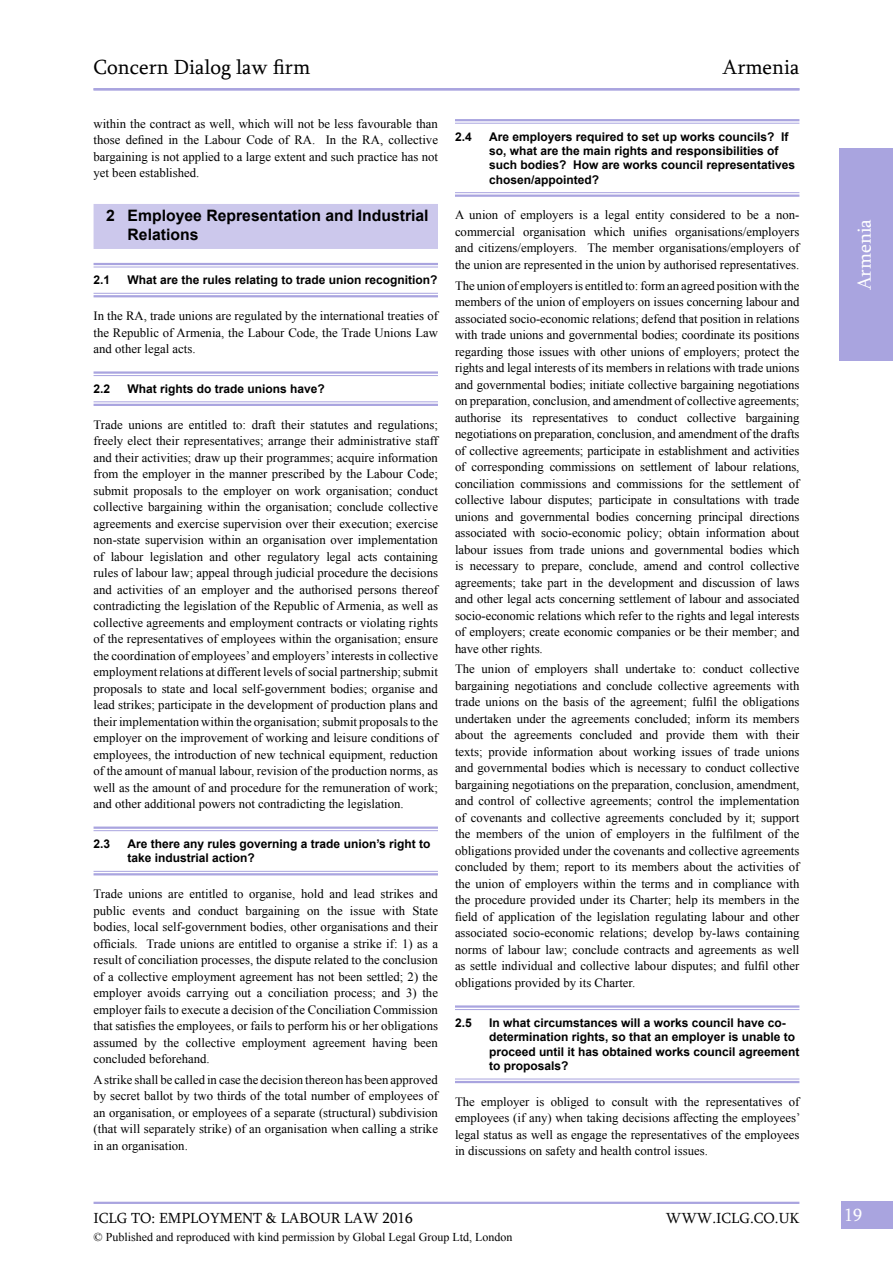
<style>
.page{position:relative;width:893px;height:1263px;background:#fff}
.page>*{position:absolute;margin:0;border:0;box-sizing:border-box;transform-origin:0 0}
.t1{font:21px "Sylfaen";color:#000}
.t2{font:19.5px "Sylfaen";color:#fff}
.t3{font:18px "Sylfaen";color:#fff}
.t4{font:700 15.75px/18.9px "Arial";color:#000}
.t5{font:15px "Sylfaen";color:#000}
.t6{font:12.75px/16.5px "Times New Roman";color:#000;text-align:justify}
.t7{font:700 12px/14.4px "Arial";color:#000}
.t8{font:12px "Times New Roman";color:#000}
</style>
<div class="page">
<div style="left:841px;top:1201px;width:52px;height:28px;background:#a9a4df"></div>
<hr style="left:94px;top:1202px;width:705px;height:2px;background:#a9a4df">
<div style="left:840px;top:148px;width:53px;height:213px;background:#a9a4df"></div>
<hr style="left:455px;top:119px;width:344px;height:2px;background:#a9a4df">
<hr style="left:455px;top:123px;width:344px;height:1px;background:#a9a4df">
<hr style="left:455px;top:192px;width:344px;height:1px;background:#a9a4df">
<hr style="left:455px;top:195px;width:344px;height:2px;background:#a9a4df">
<hr style="left:455px;top:1005px;width:344px;height:3px;background:#a9a4df">
<hr style="left:455px;top:1009px;width:344px;height:1px;background:#a9a4df">
<hr style="left:455px;top:1079px;width:344px;height:1px;background:#a9a4df">
<hr style="left:455px;top:1081px;width:344px;height:2px;background:#a9a4df">
<div style="left:94px;top:204px;width:344px;height:45px;background:#ccc8ec"></div>
<hr style="left:94px;top:263px;width:344px;height:2px;background:#a9a4df">
<hr style="left:94px;top:267px;width:344px;height:1px;background:#a9a4df">
<hr style="left:94px;top:293px;width:344px;height:1px;background:#a9a4df">
<hr style="left:94px;top:295px;width:344px;height:2px;background:#a9a4df">
<hr style="left:94px;top:371px;width:344px;height:3px;background:#a9a4df">
<hr style="left:94px;top:375px;width:344px;height:1px;background:#a9a4df">
<hr style="left:94px;top:401px;width:344px;height:1px;background:#a9a4df">
<hr style="left:94px;top:404px;width:344px;height:2px;background:#a9a4df">
<hr style="left:94px;top:826px;width:344px;height:3px;background:#a9a4df">
<hr style="left:94px;top:830px;width:344px;height:1px;background:#a9a4df">
<hr style="left:94px;top:871px;width:344px;height:1px;background:#a9a4df">
<hr style="left:94px;top:873px;width:344px;height:2px;background:#a9a4df">
<hr style="left:94px;top:88px;width:705px;height:2px;background:#a9a4df">
<h1 class="t1" style="left:94px;top:53px;width:218px">Concern Dialog law firm</h1>
<h1 class="t1" style="left:722px;top:53px;width:79px">Armenia</h1>
<p class="t6" style="left:94px;top:115px;width:346px">within the contract as well, which will not be less favourable than those defined in the Labour Code of RA. In the RA, collective bargaining is not applied to a large extent and such practice has not yet been established.</p>
<p class="t4" style="left:128px;top:207px;width:303px;text-indent:-21px">2 Employee Representation and Industrial<br>Relations</p>
<p class="t7" style="left:94px;top:273px;width:18px">2.1</p>
<p class="t7" style="left:128px;top:273px;width:312px">What are the rules relating to trade union recognition?</p>
<p class="t6" style="left:94px;top:307px;width:346px">In the RA, trade unions are regulated by the international treaties of the Republic of Armenia, the Labour Code, the Trade Unions Law and other legal acts.</p>
<p class="t7" style="left:94px;top:382px;width:18px">2.2</p>
<p class="t7" style="left:128px;top:382px;width:199px">What rights do trade unions have?</p>
<p class="t6" style="left:94px;top:416px;width:346px">Trade unions are entitled to: draft their statutes and regulations; freely elect their representatives; arrange their administrative staff and their activities; draw up their programmes; acquire information from the employer in the manner prescribed by the Labour Code; submit proposals to the employer on work organisation; conduct collective bargaining within the organisation; conclude collective agreements and exercise supervision over their execution; exercise non-state supervision within an organisation over implementation of labour legislation and other regulatory legal acts containing rules of labour law; appeal through judicial procedure the decisions and activities of an employer and the authorised persons thereof contradicting the legislation of the Republic of Armenia, as well as collective agreements and employment contracts or violating rights of the representatives of employees within the organisation; ensure the coordination of employees’ and employers’ interests in collective employment relations at different levels of social partnership; submit proposals to state and local self-government bodies; organise and lead strikes; participate in the development of production plans and their implementation within the organisation; submit proposals to the employer on the improvement of working and leisure conditions of employees, the introduction of new technical equipment, reduction of the amount of manual labour, revision of the production norms, as well as the amount of and procedure for the remuneration of work; and other additional powers not contradicting the legislation.</p>
<p class="t7" style="left:94px;top:837px;width:18px">2.3</p>
<p class="t7" style="left:128px;top:837px;width:304px">Are there any rules governing a trade union’s right to take industrial action?</p>
<p class="t6" style="left:94px;top:885px;width:346px">Trade unions are entitled to organise, hold and lead strikes and public events and conduct bargaining on the issue with State bodies, local self-government bodies, other organisations and their officials. Trade unions are entitled to organise a strike if: 1) as a result of conciliation processes, the dispute related to the conclusion of a collective employment agreement has not been settled; 2) the employer avoids carrying out a conciliation process; and 3) the employer fails to execute a decision of the Conciliation Commission that satisfies the employees, or fails to perform his or her obligations assumed by the collective employment agreement having been concluded beforehand.</p>
<p class="t6" style="left:94px;top:1071px;width:346px">A strike shall be called in case the decision thereon has been approved by secret ballot by two thirds of the total number of employees of an organisation, or employees of a separate (structural) subdivision (that will separately strike) of an organisation when calling a strike in an organisation.</p>
<p class="t7" style="left:455px;top:130px;width:18px">2.4</p>
<p class="t7" style="left:489px;top:130px;width:308px">Are employers required to set up works councils? If so, what are the main rights and responsibilities of such bodies? How are works council representatives chosen/appointed?</p>
<p class="t6" style="left:455px;top:207px;width:346px">A union of employers is a legal entity considered to be a non&shy;commercial organisation which unifies organisations/employers and citizens/employers. The member organisations/employers of the union are represented in the union by authorised representatives.</p>
<p class="t6" style="left:455px;top:277px;width:346px">The union of employers is entitled to: form an agreed position with the members of the union of employers on issues concerning labour and associated socio-economic relations; defend that position in relations with trade unions and governmental bodies; coordinate its positions regarding those issues with other unions of employers; protect the rights and legal interests of its members in relations with trade unions and governmental bodies; initiate collective bargaining negotiations on preparation, conclusion, and amendment of collective agreements; authorise its representatives to conduct collective bargaining negotiations on preparation, conclusion, and amendment of the drafts of collective agreements; participate in establishment and activities of corresponding commissions on settlement of labour relations, conciliation commissions and commissions for the settlement of collective labour disputes; participate in consultations with trade unions and governmental bodies concerning principal directions associated with socio-economic policy; obtain information about labour issues from trade unions and governmental bodies which is necessary to prepare, conclude, amend and control collective agreements; take part in the development and discussion of laws and other legal acts concerning settlement of labour and associated socio-economic relations which refer to the rights and legal interests of employers; create economic companies or be their member; and have other rights.</p>
<p class="t6" style="left:455px;top:661px;width:346px">The union of employers shall undertake to: conduct collective bargaining negotiations and conclude collective agreements with trade unions on the basis of the agreement; fulfil the obligations undertaken under the agreements concluded; inform its members about the agreements concluded and provide them with their texts; provide information about working issues of trade unions and governmental bodies which is necessary to conduct collective bargaining negotiations on the preparation, conclusion, amendment, and control of collective agreements; control the implementation of covenants and collective agreements concluded by it; support the members of the union of employers in the fulfilment of the obligations provided under the covenants and collective agreements concluded by them; report to its members about the activities of the union of employers within the terms and in compliance with the procedure provided under its Charter; help its members in the field of application of the legislation regulating labour and other associated socio-economic relations; develop by-laws containing norms of labour law; conclude contracts and agreements as well as settle individual and collective labour disputes; and fulfil other obligations provided by its Charter.</p>
<p class="t7" style="left:455px;top:1016px;width:18px">2.5</p>
<p class="t7" style="left:489px;top:1016px;width:312px">In what circumstances will a works council have co&shy;determination rights, so that an employer is unable to proceed until it has obtained works council agreement to proposals?</p>
<p class="t6" style="left:455px;top:1093px;width:347px">The employer is obliged to consult with the representatives of employees (if any) when taking decisions affecting the employees’ legal status as well as engage the representatives of the employees in discussions on safety and health control issues.</p>
<h2 class="t2" style="left:851px;top:290px;width:73px;rotate:-90deg">Armenia</h2>
<p class="t5" style="left:94px;top:1208px;width:320px">ICLG TO: EMPLOYMENT &amp; LABOUR LAW 2016</p>
<p class="t5" style="left:666px;top:1208px;width:135px">WWW.ICLG.CO.UK</p>
<h3 class="t3" style="left:844px;top:1202px;width:19px">19</h3>
<p class="t8" style="left:94px;top:1229px;width:420px">© Published and reproduced with kind permission by Global Legal Group Ltd, London</p>
</div>
